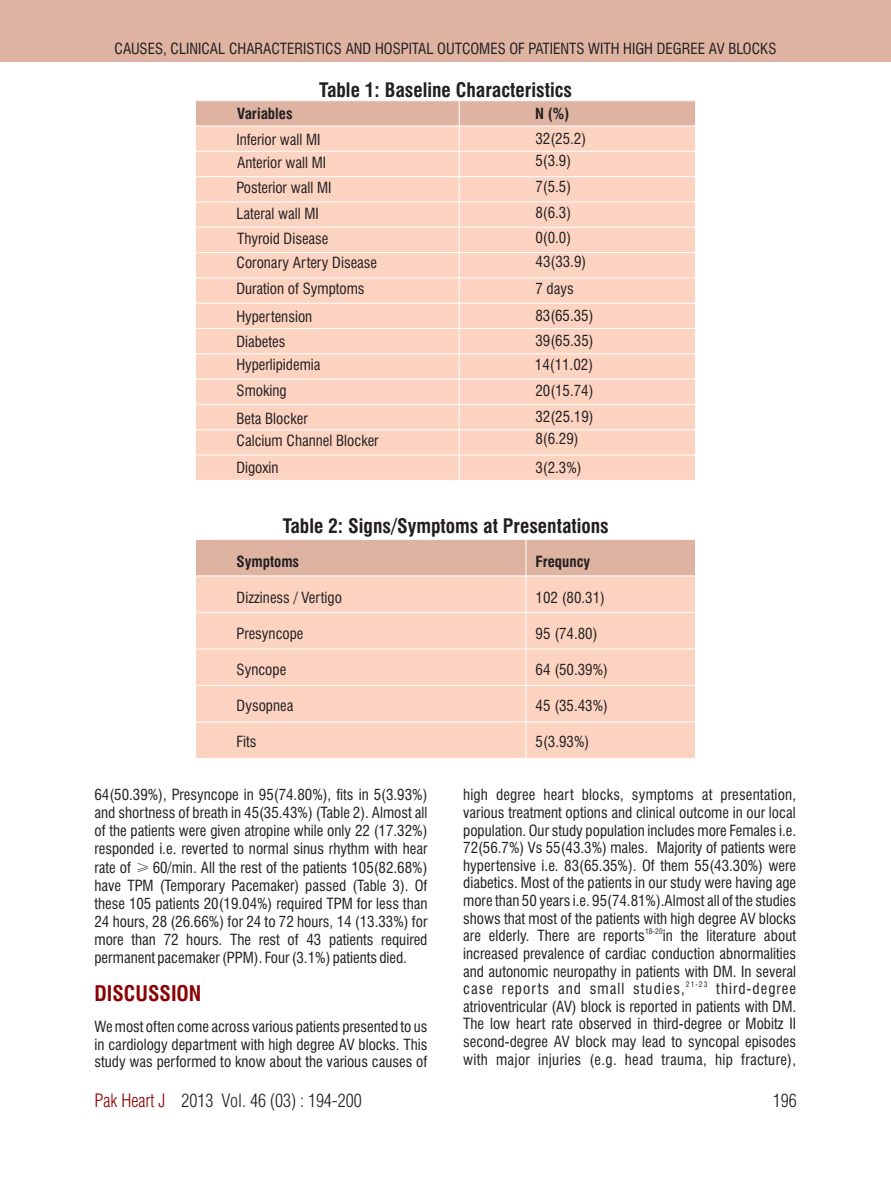
<style>
.page{position:relative;width:891px;height:1188px;background:#fff}
.page>*{position:absolute;margin:0;border:0;box-sizing:border-box;transform-origin:0 0}
.t1{font:700 condensed 21px "Swiss 721 BT";color:#8b0204}
.t2{font:700 condensed 19.5px "Swiss 721 BT";color:#231f20}
.t3{font:18px "Switzerland Cond Light Plain";color:#231f20}
.t4{font:18px "Switzerland Cond Light Plain";color:#8b0204}
.t5{font:condensed 15px/17.5px "Swiss 721 BT";color:#231f20}
.t6{font:700 condensed 15px "Swiss 721 BT";color:#231f20}
.t7{font:condensed 15px "Swiss 721 BT";letter-spacing:.07em;color:#231f20}
.t8{font:condensed 7.5px "Swiss 721 BT";letter-spacing:.075em;color:#231f20}
.s1{font-family:"Adobe Fangsong Std";font-stretch:normal}
</style>
<div class="page">
<div style="left:0;top:0;width:891px;height:62px;background:#dfb3a2"></div>
<div style="left:195px;top:101px;width:264px;height:25px;background:#dfb3a2"></div>
<div style="left:459px;top:101px;width:237px;height:25px;background:#dfb3a2"></div>
<div style="left:195px;top:126px;width:264px;height:25px;background:#fcd3c1"></div>
<div style="left:459px;top:126px;width:237px;height:25px;background:#fcd3c1"></div>
<div style="left:195px;top:151px;width:264px;height:26px;background:#fcd3c1"></div>
<div style="left:459px;top:151px;width:237px;height:26px;background:#fcd3c1"></div>
<div style="left:195px;top:177px;width:264px;height:25px;background:#fcd3c1"></div>
<div style="left:459px;top:177px;width:237px;height:25px;background:#fcd3c1"></div>
<div style="left:195px;top:202px;width:264px;height:25px;background:#fcd3c1"></div>
<div style="left:459px;top:202px;width:237px;height:25px;background:#fcd3c1"></div>
<div style="left:195px;top:227px;width:264px;height:26px;background:#fcd3c1"></div>
<div style="left:459px;top:227px;width:237px;height:26px;background:#fcd3c1"></div>
<div style="left:195px;top:253px;width:264px;height:25px;background:#fcd3c1"></div>
<div style="left:459px;top:253px;width:237px;height:25px;background:#fcd3c1"></div>
<div style="left:195px;top:278px;width:264px;height:25px;background:#fcd3c1"></div>
<div style="left:459px;top:278px;width:237px;height:25px;background:#fcd3c1"></div>
<div style="left:195px;top:303px;width:264px;height:25px;background:#fcd3c1"></div>
<div style="left:459px;top:303px;width:237px;height:25px;background:#fcd3c1"></div>
<div style="left:195px;top:328px;width:264px;height:26px;background:#fcd3c1"></div>
<div style="left:459px;top:328px;width:237px;height:26px;background:#fcd3c1"></div>
<div style="left:195px;top:354px;width:264px;height:25px;background:#fcd3c1"></div>
<div style="left:459px;top:354px;width:237px;height:25px;background:#fcd3c1"></div>
<div style="left:195px;top:379px;width:264px;height:25px;background:#fcd3c1"></div>
<div style="left:459px;top:379px;width:237px;height:25px;background:#fcd3c1"></div>
<div style="left:195px;top:404px;width:264px;height:26px;background:#fcd3c1"></div>
<div style="left:459px;top:404px;width:237px;height:26px;background:#fcd3c1"></div>
<div style="left:195px;top:430px;width:264px;height:25px;background:#fcd3c1"></div>
<div style="left:459px;top:430px;width:237px;height:25px;background:#fcd3c1"></div>
<div style="left:195px;top:455px;width:264px;height:25px;background:#fcd3c1"></div>
<div style="left:459px;top:455px;width:237px;height:25px;background:#fcd3c1"></div>
<hr style="left:195px;top:100px;width:1px;height:381px;background:#fff">
<hr style="left:459px;top:100px;width:1px;height:381px;background:#fff">
<hr style="left:695px;top:100px;width:1px;height:381px;background:#fff">
<hr style="left:195px;top:455px;width:501px;height:1px;background:#fff">
<hr style="left:195px;top:429px;width:501px;height:1px;background:#fff">
<hr style="left:195px;top:404px;width:501px;height:1px;background:#fff">
<hr style="left:195px;top:379px;width:501px;height:1px;background:#fff">
<hr style="left:195px;top:353px;width:501px;height:1px;background:#fff">
<hr style="left:195px;top:328px;width:501px;height:1px;background:#fff">
<hr style="left:195px;top:303px;width:501px;height:1px;background:#fff">
<hr style="left:195px;top:277px;width:501px;height:1px;background:#fff">
<hr style="left:195px;top:252px;width:501px;height:1px;background:#fff">
<hr style="left:195px;top:227px;width:501px;height:1px;background:#fff">
<hr style="left:195px;top:202px;width:501px;height:1px;background:#fff">
<hr style="left:195px;top:176px;width:501px;height:1px;background:#fff">
<hr style="left:195px;top:151px;width:501px;height:1px;background:#fff">
<hr style="left:195px;top:126px;width:501px;height:1px;background:#fff">
<div style="left:195px;top:539px;width:501px;height:220px;background:#fcd3c1"></div>
<div style="left:195px;top:539px;width:331px;height:37px;background:#dfb3a2"></div>
<div style="left:526px;top:539px;width:170px;height:37px;background:#dfb3a2"></div>
<hr style="left:195px;top:539px;width:1px;height:220px;background:#fff">
<hr style="left:526px;top:539px;width:1px;height:220px;background:#fff">
<hr style="left:695px;top:539px;width:1px;height:220px;background:#fff">
<hr style="left:195px;top:758px;width:501px;height:1px;background:#fff">
<hr style="left:195px;top:722px;width:501px;height:1px;background:#fff">
<hr style="left:195px;top:685px;width:501px;height:1px;background:#fff">
<hr style="left:195px;top:649px;width:501px;height:1px;background:#fff">
<hr style="left:195px;top:612px;width:501px;height:1px;background:#fff">
<hr style="left:195px;top:576px;width:501px;height:1px;background:#fff">
<hr style="left:195px;top:539px;width:501px;height:1px;background:#fff">
<p class="t5" style="left:115px;top:41px;width:663px">CAUSES, CLINICAL CHARACTERISTICS AND HOSPITAL OUTCOMES OF PATIENTS WITH HIGH DEGREE AV BLOCKS</p>
<h2 class="t2" style="left:319px;top:82px;width:254px">Table 1: Baseline Characteristics</h2>
<p class="t6" style="left:237px;top:107px;width:57px">Variables</p>
<p class="t6" style="left:535px;top:107px;width:36px">N (%)</p>
<p class="t5" style="left:236px;top:130px;width:91px;line-height:22.2px">Inferior wall MI<br>Anterior wall MI</p>
<p class="t5" style="left:236px;top:181px;width:97px">Posterior wall MI</p>
<p class="t5" style="left:237px;top:228px;width:142px;line-height:24px">Thyroid Disease<br>Coronary Artery Disease</p>
<p class="t5" style="left:236px;top:277px;width:130px;line-height:27.2px">Duration of Symptoms<br>Hypertension</p>
<p class="t5" style="left:236px;top:332px;width:86px;line-height:22.5px">Diabetes<br>Hyperlipidemia</p>
<p class="t5" style="left:236px;top:378px;width:73px;line-height:27.8px">Smoking<br>Beta Blocker</p>
<p class="t5" style="left:236px;top:428px;width:144px;line-height:27.6px">Calcium Channel Blocker<br>Digoxin</p>
<p class="t5" style="left:535px;top:129px;width:52px;line-height:22.2px">32(25.2)<br>5(3.9)</p>
<p class="t5" style="left:535px;top:175px;width:37px;line-height:25.8px;text-align:justify">7(5.5)<br>8(6.3)<br>0(0.0)</p>
<p class="t5" style="left:535px;top:250px;width:60px;line-height:27px">43(33.9)<br>7 days<br>83(65.35)</p>
<p class="t5" style="left:535px;top:330px;width:60px;line-height:23.9px">39(65.35)<br>14(11.02)</p>
<p class="t5" style="left:535px;top:378px;width:60px;line-height:26.5px">20(15.74)<br>32(25.19)</p>
<p class="t5" style="left:535px;top:426px;width:48px;line-height:29px">8(6.29)<br>3(2.3%)</p>
<p class="t5" style="left:236px;top:206px;width:84px">Lateral wall MI</p>
<h2 class="t2" style="left:283px;top:518px;width:328px">Table 2: Signs/Symptoms at Presentations</h2>
<p class="t6" style="left:237px;top:556px;width:64px">Symptoms</p>
<p class="t5" style="left:237px;top:591px;width:107px">Dizziness / Vertigo</p>
<p class="t5" style="left:237px;top:627px;width:68px">Presyncope</p>
<p class="t5" style="left:237px;top:663px;width:51px">Syncope</p>
<p class="t5" style="left:237px;top:699px;width:58px">Dysopnea</p>
<p class="t5" style="left:237px;top:735px;width:21px">Fits</p>
<p class="t6" style="left:536px;top:556px;width:56px">Frequncy</p>
<p class="t5" style="left:536px;top:591px;width:71px">102 (80.31)</p>
<p class="t5" style="left:536px;top:627px;width:63px">95 (74.80)</p>
<p class="t5" style="left:536px;top:663px;width:74px">64 (50.39%)</p>
<p class="t5" style="left:536px;top:699px;width:74px">45 (35.43%)</p>
<p class="t5" style="left:536px;top:735px;width:55px">5(3.93%)</p>
<p class="t5" style="left:94px;top:787px;width:335px;line-height:18px;text-align:justify">64(50.39%), Presyncope in 95(74.80%), fits in 5(3.93%) and shortness of breath in 45(35.43%) (Table 2). Almost all of the patients were given atropine while only 22 (17.32%) responded i.e. reverted to normal sinus rhythm with hear rate of <span class="s1">≥</span> 60/min. All the rest of the patients 105(82.68%) have TPM (Temporary Pacemaker) passed (Table 3). Of these 105 patients 20(19.04%) required TPM for less than 24 hours, 28 (26.66%) for 24 to 72 hours, 14 (13.33%) for more than 72 hours. The rest of 43 patients required permanent pacemaker (PPM). Four (3.1%) patients died.</p>
<h1 class="t1" style="left:94px;top:985px;width:109px">DISCUSSION</h1>
<p class="t5" style="left:94px;top:1019px;width:334px;text-align:justify">We most often come across various patients presented to us in cardiology department with high degree AV blocks. This study was performed to know about the various causes of</p>
<p class="t5" style="left:463px;top:788px;width:334px;text-align:justify">high degree heart blocks, symptoms at presentation, various treatment options and clinical outcome in our local population. Our study population includes more Females i.e.<br>72(56.7%) Vs 55(43.3%) males. Majority of patients were hypertensive i.e. 83(65.35%). Of them 55(43.30%) were diabetics. Most of the patients in our study were having age more than 50 years i.e. 95(74.81%).Almost all of the studies shows that most of the patients with high degree AV blocks</p>
<p class="t8" style="left:645px;top:928px;width:19px">18-20</p>
<p class="t5" style="left:463px;top:929px;width:334px;text-align:justify">are elderly. There are reports in the literature about increased prevalence of cardiac conduction abnormalities and autonomic neuropathy in patients with DM. In several</p>
<p class="t8" style="left:686px;top:981px;width:23px">21-23</p>
<p class="t5" style="left:463px;top:982px;width:334px;text-align:justify;text-indent:253px">third-degree atrioventricular (AV) block is reported in patients with DM.<br>The low heart rate observed in third-degree or Mobitz II second-degree AV block may lead to syncopal episodes with major injuries (e.g. head trauma, hip fracture),</p>
<p class="t7" style="left:463px;top:983px;width:223px">case reports and small studies,</p>
<p class="t4" style="left:94px;top:1094px;width:73px">Pak Heart J</p>
<p class="t3" style="left:182px;top:1094px;width:182px">2013 Vol. 46 (03) : 194-200</p>
<p class="t3" style="left:773px;top:1094px;width:25px">196</p>
</div>
